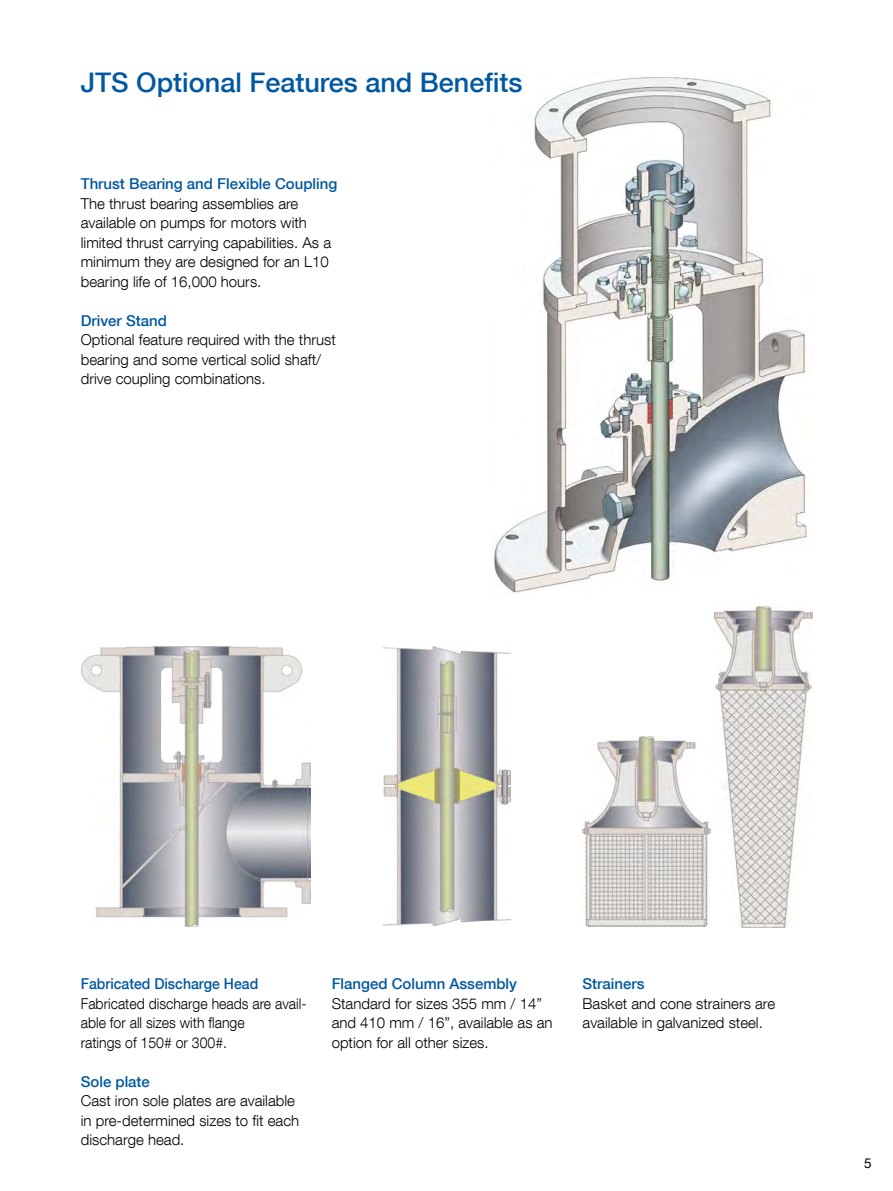
<style>
.page{position:relative;width:893px;height:1191px;background:#fff}
.page>*{position:absolute;margin:0;border:0;box-sizing:border-box;transform-origin:0 0}
.Pääotsikko_18pt_sini{font:500 27px "Helvetica Neue LT Com";color:#0058a2}
.Leipis{font:300 15px/19.5px "Helvetica Neue LT Com";color:#000}
.Väliotsikko{font:500 15px "Helvetica Neue LT Com";color:#0058a2}
.Leipis-2{font:300 15px/19.5px "Helvetica Neue LT Com";color:#000;scale:.94 1}
.Väliotsikko-2{font:500 15px "Helvetica Neue LT Com";color:#0058a2;scale:.94 1}
.t1{font:13.5px "Helvetica Neue LT Com";color:#000}
</style>
<div class="page">
<img style="left:494px;top:76px;width:314px;height:519px">
<img style="left:81px;top:646px;width:230px;height:280px">
<img style="left:383px;top:646px;width:127px;height:279px">
<img style="left:583px;top:736px;width:127px;height:190px">
<img style="left:715px;top:606px;width:97px;height:321px">
<p class="Pääotsikko_18pt_sini" style="left:81px;top:66px;width:443px">JTS Optional Features and Benefits</p>
<p class="Väliotsikko" style="left:81px;top:175px;width:258px">Thrust Bearing and Flexible Coupling</p>
<p class="Leipis" style="left:81px;top:193px;width:252px">The thrust bearing assemblies are available on pumps for motors with limited thrust carrying capabilities. As a minimum they are designed for an L10 bearing life of 16,000 hours.</p>
<p class="Väliotsikko" style="left:81px;top:311px;width:88px">Driver Stand</p>
<p class="Leipis" style="left:81px;top:330px;width:257px">Optional feature required with the thrust bearing and some vertical solid shaft/ drive coupling combinations.</p>
<p class="Väliotsikko-2" style="left:81px;top:974px;width:190px">Fabricated Discharge Head</p>
<p class="Leipis-2" style="left:81px;top:993px;width:242px">Fabricated discharge heads are avail&shy;able for all sizes with flange</p>
<p class="Leipis-2" style="left:81px;top:1032px;width:157px">ratings of 150# or 300#.</p>
<p class="Väliotsikko" style="left:81px;top:1072px;width:71px">Sole plate</p>
<p class="Leipis" style="left:81px;top:1090px;width:220px">Cast iron sole plates are available in pre-determined sizes to fit each discharge head.</p>
<p class="Väliotsikko" style="left:332px;top:974px;width:187px">Flanged Column Assembly</p>
<p class="Leipis" style="left:332px;top:993px;width:222px">Standard for sizes 355 mm / 14” and 410 mm / 16”, available as an option for all other sizes.</p>
<p class="Väliotsikko" style="left:583px;top:974px;width:63px">Strainers</p>
<p class="Leipis" style="left:583px;top:993px;width:194px">Basket and cone strainers are available in galvanized steel.</p>
<p class="t1" style="left:864px;top:1155px;width:9px">5</p>
</div>
